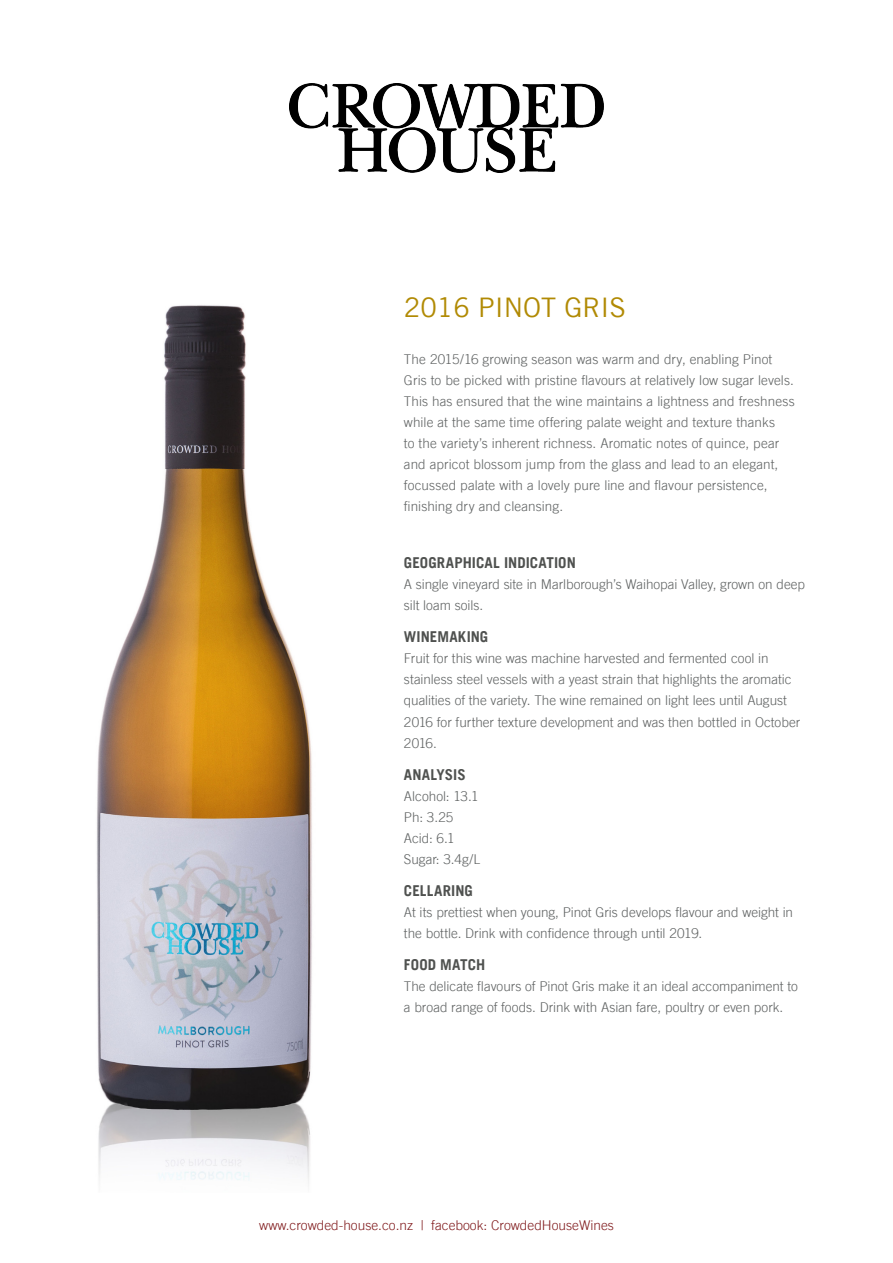
<style>
.page{position:relative;width:893px;height:1263px;background:#fff}
.page>*{position:absolute;margin:0;border:0;box-sizing:border-box;transform-origin:0 0}
.t1{font:27px "Trade Gothic LT";color:#b18a04}
.b_heading{font:700 15px "Trade Gothic LT";letter-spacing:.005em;color:#4f514f}
.Body_Copy{font:300 13.5px/21px "Trade Gothic LT";color:#5f6262}
.t2{font:300 13.5px "Trade Gothic LT";color:#811c1e}
</style>
<div class="page">
<img style="left:289px;top:84px;width:315px;height:89px">
<img style="left:97px;top:305px;width:215px;height:879px">
<p class="t1" style="left:404px;top:291px;width:223px">2016 PINOT GRIS</p>
<p class="Body_Copy" style="left:404px;top:348px;width:392px">The 2015/16 growing season was warm and dry, enabling Pinot Gris to be picked with pristine flavours at relatively low sugar levels.<br>This has ensured that the wine maintains a lightness and freshness while at the same time offering palate weight and texture thanks<br>to the variety’s inherent richness. Aromatic notes of quince, pear and apricot blossom jump from the glass and lead to an elegant, focussed palate with a lovely pure line and flavour persistence, finishing dry and cleansing.</p>
<p class="b_heading" style="left:404px;top:554px;width:173px">GEOGRAPHICAL INDICATION</p>
<p class="Body_Copy" style="left:404px;top:574px;width:403px">A single vineyard site in Marlborough’s Waihopai Valley, grown on deep silt loam soils.</p>
<p class="b_heading" style="left:404px;top:628px;width:86px">WINEMAKING</p>
<p class="Body_Copy" style="left:404px;top:648px;width:398px">Fruit for this wine was machine harvested and fermented cool in stainless steel vessels with a yeast strain that highlights the aromatic qualities of the variety. The wine remained on light lees until August 2016 for further texture development and was then bottled in October 2016.</p>
<p class="b_heading" style="left:404px;top:765px;width:63px">ANALYSIS</p>
<p class="Body_Copy" style="left:404px;top:785px;width:78px">Alcohol: 13.1<br>Ph: 3.25<br>Acid: 6.1<br>Sugar: 3.4g/L</p>
<p class="b_heading" style="left:404px;top:881px;width:70px">CELLARING</p>
<p class="Body_Copy" style="left:404px;top:901px;width:391px">At its prettiest when young, Pinot Gris develops flavour and weight in the bottle. Drink with confidence through until 2019.</p>
<p class="b_heading" style="left:404px;top:956px;width:83px">FOOD MATCH</p>
<p class="Body_Copy" style="left:404px;top:976px;width:395px">The delicate flavours of Pinot Gris make it an ideal accompaniment to a broad range of foods. Drink with Asian fare, poultry or even pork.</p>
<p class="t2" style="left:259px;top:1217px;width:356px">www.crowded-house.co.nz | facebook: CrowdedHouseWines</p>
</div>
